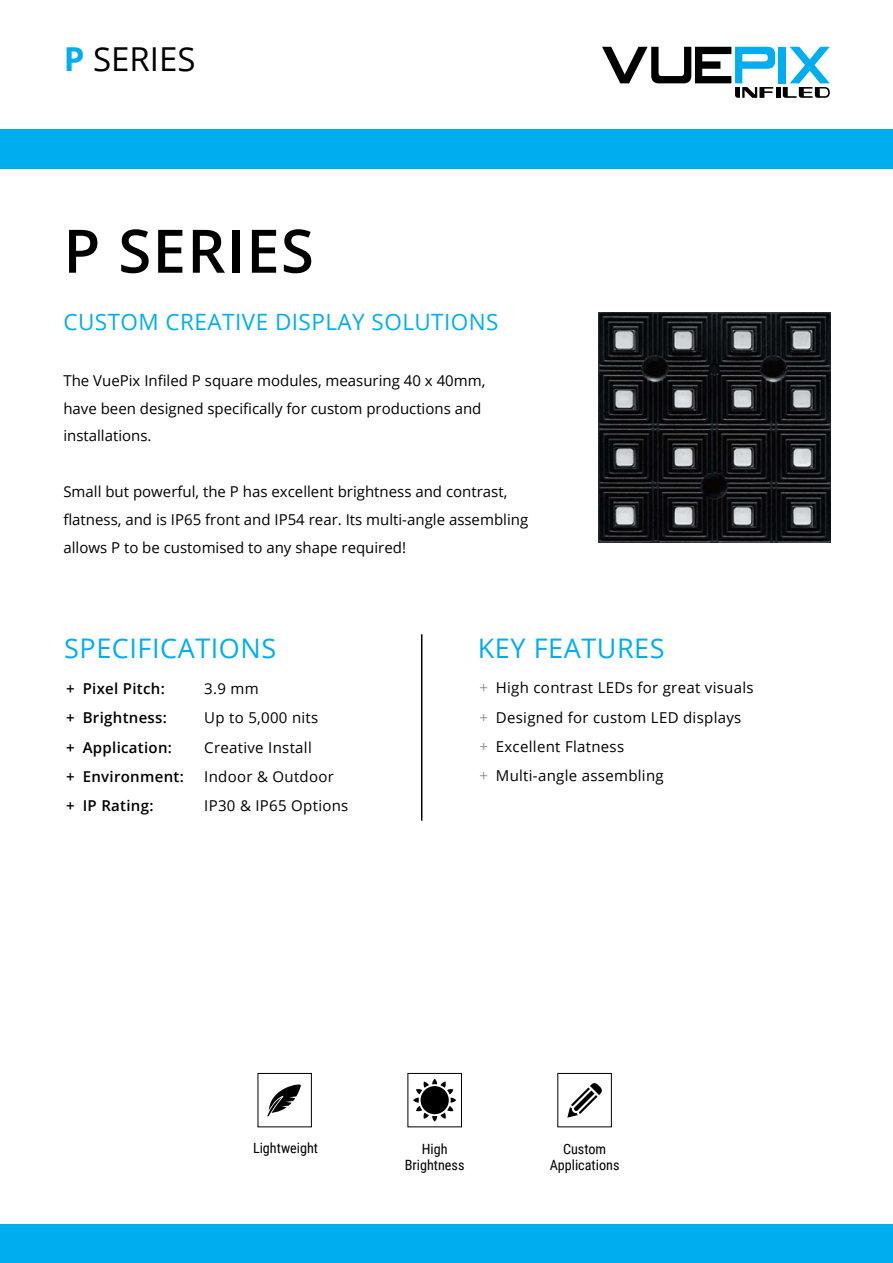
<style>
.page{position:relative;width:893px;height:1263px;background:#fff}
.page>*{position:absolute;margin:0;border:0;box-sizing:border-box;transform-origin:0 0}
.t1{font:600 60px "Open Sans";letter-spacing:.02em;color:#000}
.t2{font:33px "Open Sans";color:#000}
.t3{font:27px "Open Sans";letter-spacing:.02em;color:#00aeef}
.t4{font:22.5px "Open Sans";letter-spacing:.02em;color:#00aeef}
.t5{font:15px/27.8px "Open Sans";color:#000}
.t6{font:15px/29.2px "Open Sans";letter-spacing:.02em;color:#000}
.t7{font:600 15px "Open Sans";letter-spacing:.02em;color:#000}
.t8{font:14.1px/15.8px "Roboto Condensed";color:#000;text-align:center}
.s1{font-weight:700;color:#00aeef}
.s2{color:#939598}
</style>
<div class="page">
<div style="left:779px;top:47px;width:7px;height:36px;background:#00aeef"></div>
<svg style="left:602px;top:47px;width:173px;height:51px"></svg>
<div style="left:775px;top:87px;width:5px;height:11px;background:#000"></div>
<svg style="left:783px;top:47px;width:47px;height:51px"></svg>
<div style="left:0;top:1225px;width:893px;height:38px;background:#00aeef"></div>
<div style="left:0;top:130px;width:892px;height:39px;background:#00aeef"></div>
<hr style="left:421px;top:634px;width:1px;height:187px;background:#000">
<img style="left:599px;top:312px;width:231px;height:231px">
<div style="left:258px;top:1073px;width:54px;height:54px;border:1px solid #000"></div>
<svg style="left:267px;top:1084px;width:34px;height:32px"></svg>
<div style="left:407px;top:1073px;width:55px;height:54px;border:1px solid #000"></div>
<svg style="left:413px;top:1079px;width:43px;height:43px"></svg>
<div style="left:557px;top:1073px;width:55px;height:54px;border:1px solid #000"></div>
<svg style="left:567px;top:1083px;width:35px;height:35px"></svg>
<h2 class="t2" style="left:64px;top:36px;width:133px"><span class="s1">P</span> SERIES</h2>
<h1 class="t1" style="left:63px;top:210px;width:252px">P SERIES</h1>
<h3 class="t4" style="left:63px;top:307px;width:437px">CUSTOM CREATIVE DISPLAY SOLUTIONS</h3>
<p class="t5" style="left:63px;top:366px;width:424px">The VuePix Infiled P square modules, measuring 40 x 40mm, have been designed specifically for custom productions and installations.</p>
<p class="t5" style="left:63px;top:477px;width:466px">Small but powerful, the P has excellent brightness and contrast, flatness, and is IP65 front and IP54 rear. Its multi-angle assembling allows P to be customised to any shape required!</p>
<h3 class="t3" style="left:64px;top:630px;width:213px">SPECIFICATIONS</h3>
<p class="t7" style="left:66px;top:678px;width:100px">+ Pixel Pitch:</p>
<p class="t5" style="left:204px;top:674px;width:56px">3.9 mm</p>
<p class="t7" style="left:66px;top:708px;width:102px">+ Brightness:</p>
<p class="t6" style="left:204px;top:703px;width:116px">Up to 5,000 nits</p>
<p class="t7" style="left:66px;top:737px;width:107px">+ Application:</p>
<p class="t6" style="left:204px;top:732px;width:109px">Creative Install</p>
<p class="t7" style="left:66px;top:766px;width:119px">+ Environment:</p>
<p class="t6" style="left:204px;top:761px;width:131px">Indoor &amp; Outdoor</p>
<p class="t7" style="left:66px;top:795px;width:89px">+ IP Rating:</p>
<p class="t6" style="left:204px;top:791px;width:146px">IP30 &amp; IP65 Options</p>
<h3 class="t3" style="left:478px;top:630px;width:188px">KEY FEATURES</h3>
<p class="t6" style="left:479px;top:673px;width:276px"><span class="s2">+</span> High contrast LEDs for great visuals <span class="s2">+</span> Designed for custom LED displays <span class="s2">+</span> Excellent Flatness<br><span class="s2">+</span> Multi-angle assembling</p>
<p class="t8" style="left:253px;top:1139px;width:67px">Lightweight</p>
<p class="t8" style="left:405px;top:1140px;width:61px">High<br>Brightness</p>
<p class="t8" style="left:550px;top:1140px;width:71px">Custom<br>Applications</p>
</div>
